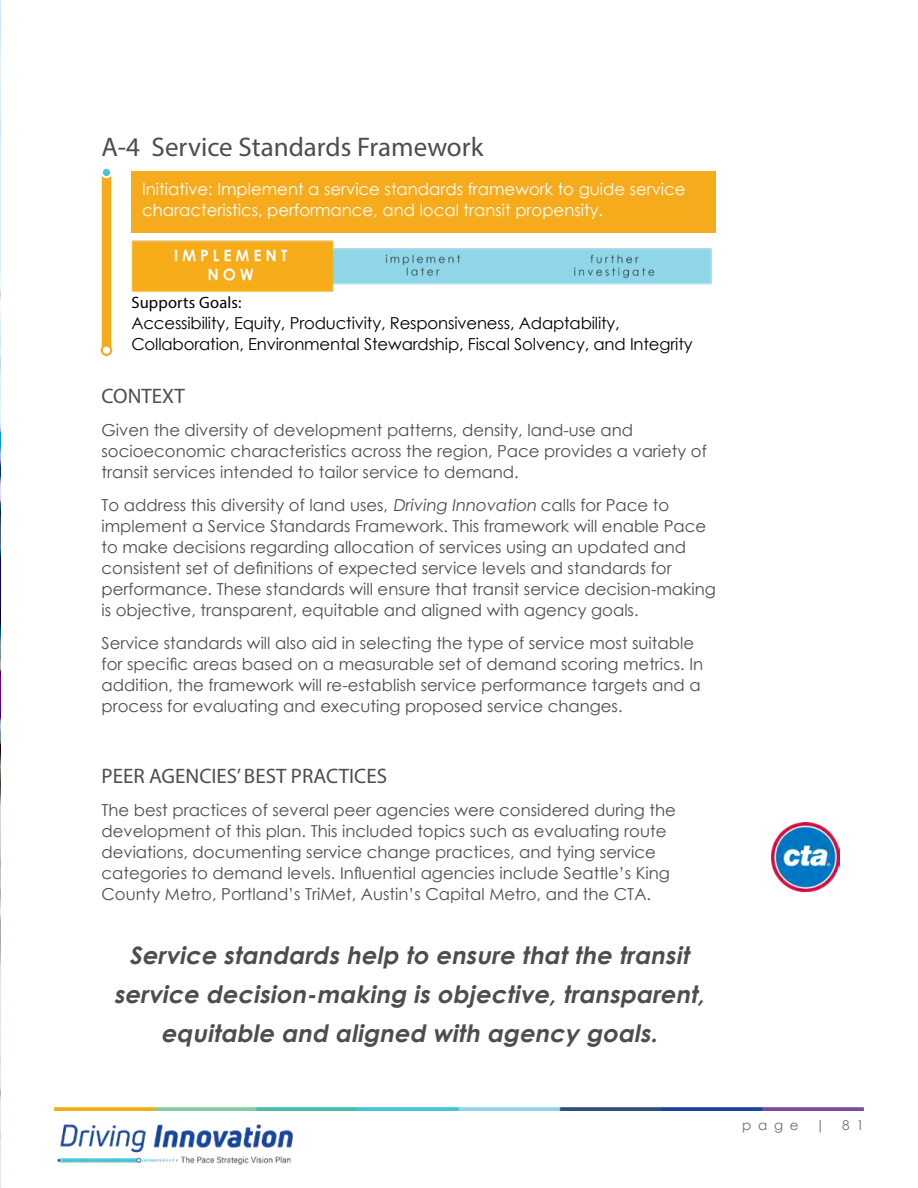
<style>
.page{position:relative;width:918px;height:1188px;background:#fff}
.page>*{position:absolute;margin:0;border:0;box-sizing:border-box;transform-origin:0 0}
.t1{font:27px "Myriad Pro";color:#4d4d4f}
.t2{font:italic 700 24px/39px "Century Gothic";color:#4d4d4f;text-align:center}
.t3{font:21px "Myriad Pro";color:#4d4d4f}
.t4{font:16.5px/21px "Century Gothic";color:#4d4d4f}
.t5{font:16.5px/21px "Century Gothic";letter-spacing:-.01em;color:#000}
.t6{font:16.5px/21px "Century Gothic";color:#fff}
.t7{font:16.5px "Myriad Pro";letter-spacing:.01em;color:#000}
.t8{font:13.5px "Century Gothic";color:#6d6e71}
</style>
<div class="page">
<svg style="left:0;top:0;width:1px;height:1188px"></svg>
<img style="left:57px;top:1124px;width:236px;height:41px">
<img style="left:54px;top:1107px;width:810px;height:4px">
<div style="left:131px;top:171px;width:585px;height:62px;background:#f6ab1d"></div>
<img style="left:131px;top:240px;width:581px;height:51px">
<img style="left:771px;top:823px;width:69px;height:68px">
<div style="left:102px;top:175px;width:9px;height:176px;background:#f6ab1d"></div>
<svg style="left:102px;top:170px;width:9px;height:7px"></svg>
<div style="left:101px;top:167px;width:11px;height:11px;border:2px solid #fff;border-radius:50%"></div>
<div style="left:102px;top:346px;width:9px;height:9px;background:#fff;border-radius:50%"></div>
<div style="left:101px;top:344px;width:11px;height:12px;border:2px solid #f6ab1d;border-radius:50%"></div>
<h1 class="t1" style="left:102px;top:131px;width:383px">A-4 Service Standards Framework</h1>
<p class="t6" style="left:142px;top:178px;width:545px">Initiative: Implement a service standards framework to guide service characteristics, performance, and local transit propensity.</p>
<p class="t7" style="left:131px;top:293px;width:112px">Supports Goals:</p>
<p class="t5" style="left:131px;top:313px;width:563px">Accessibility, Equity, Productivity, Responsiveness, Adaptability,<br>Collaboration, Environmental Stewardship, Fiscal Solvency, and Integrity</p>
<p class="t3" style="left:102px;top:383px;width:85px">CONTEXT</p>
<p class="t4" style="left:102px;top:420px;width:607px">Given the diversity of development patterns, density, land-use and socioeconomic characteristics across the region, Pace provides a variety of transit services intended to tailor service to demand.</p>
<p class="t4" style="left:102px;top:495px;width:616px">To address this diversity of land uses, Driving Innovation calls for Pace to implement a Service Standards Framework. This framework will enable Pace to make decisions regarding allocation of services using an updated and consistent set of definitions of expected service levels and standards for performance. These standards will ensure that transit service decision-making is objective, transparent, equitable and aligned with agency goals.</p>
<p class="t4" style="left:102px;top:633px;width:603px">Service standards will also aid in selecting the type of service most suitable for specific areas based on a measurable set of demand scoring metrics. In addition, the framework will re-establish service performance targets and a process for evaluating and executing proposed service changes.</p>
<p class="t3" style="left:102px;top:763px;width:287px">PEER AGENCIES’ BEST PRACTICES</p>
<p class="t4" style="left:102px;top:799px;width:576px">The best practices of several peer agencies were considered during the development of this plan. This included topics such as evaluating route deviations, documenting service change practices, and tying service categories to demand levels. Influential agencies include Seattle’s King County Metro, Portland’s TriMet, Austin’s Capital Metro, and the CTA.</p>
<h2 class="t2" style="left:114px;top:934px;width:598px">Service standards help to ensure thatthe transit service decision-making is objective,transparent, equitable and aligned with agency goals.</h2>
<p class="t8" style="left:742px;top:1116px;width:58px">page</p>
<p class="t8" style="left:816px;top:1116px;width:11px">|</p>
<p class="t8" style="left:842px;top:1116px;width:23px">8 1</p>
</div>
